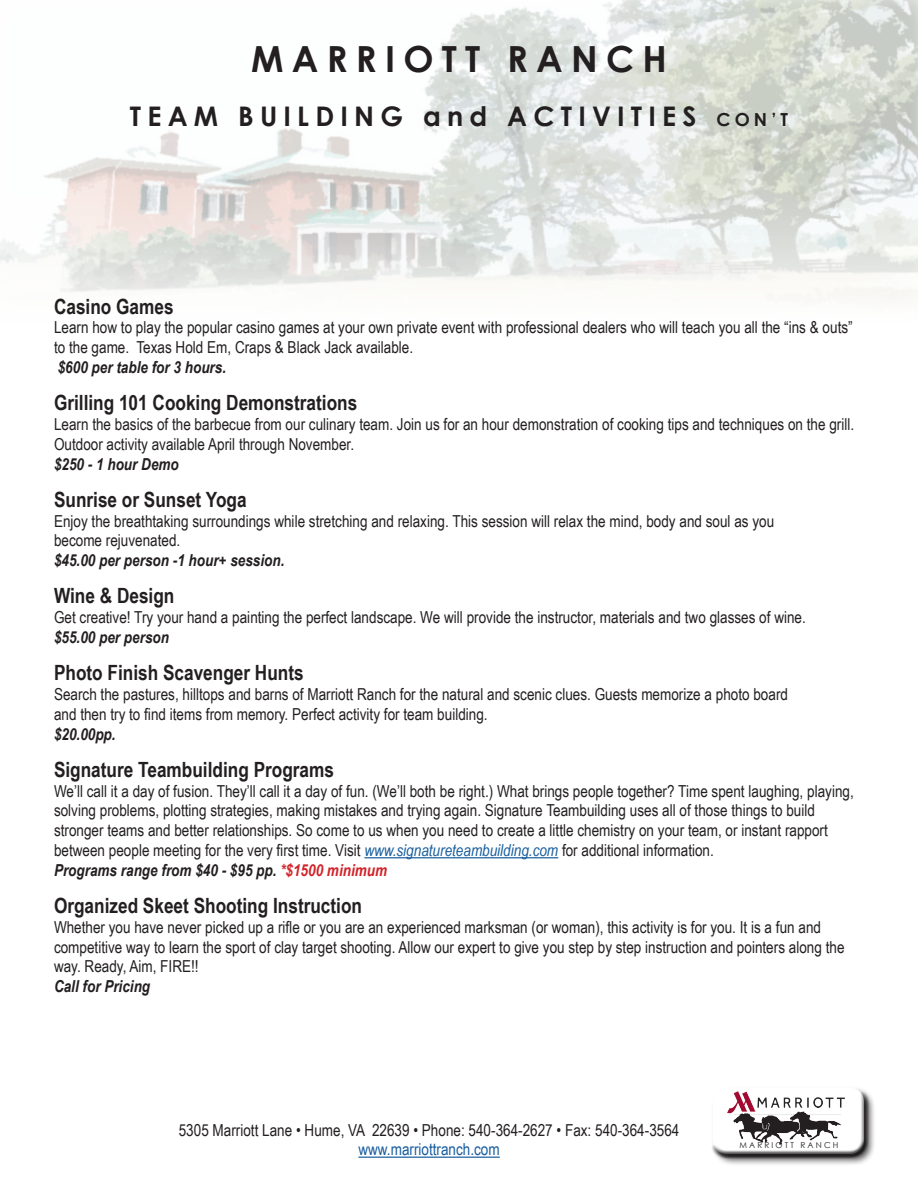
<style>
.page{position:relative;width:918px;height:1188px;background:#fff}
.page>*{position:absolute;margin:0;border:0;box-sizing:border-box;transform-origin:0 0}
.t1{font:700 36px "Century Gothic";letter-spacing:.23em;color:#231f20}
.t2{font:700 27px "Century Gothic";letter-spacing:.23em;color:#231f20}
.t3{font:700 21px "Arial Narrow";color:#231f20}
.t4{font:16.5px/19.8px "Arial Narrow";color:#231f20}
.t5{font:italic 700 16.5px "Arial Narrow";color:#231f20}
.t6{font:16.5px "Arial Narrow";color:#175d9e}
.t7{font:8.25px "Century Gothic";letter-spacing:.26em;color:#231f20}
.s1{font-size:18px}
.s2{font-style:italic;color:#175d9e}
.s3{font-weight:700;font-style:italic}
.s4{font-weight:700;font-style:italic;color:#d1232a}
</style>
<div class="page">
<img style="left:0;top:0;width:918px;height:301px">
<hr style="left:364px;top:857px;width:194px;height:1px;background:#175d9e">
<div style="left:711px;top:1086px;width:165px;height:80px;background:#231f20;opacity:.75"></div>
<div style="left:709px;top:1083px;width:157px;height:66px;background:#fff"></div>
<div style="left:711px;top:1092px;width:158px;height:67px;background:#231f20;opacity:.75"></div>
<hr style="left:358px;top:1157px;width:142px;height:1px;background:#175d9e">
<h1 class="t1" style="left:251px;top:31px;width:417px">MARRIOTT RANCH</h1>
<h2 class="t2" style="left:130px;top:96px;width:660px">TEAM BUILDING and ACTIVITIES <span class="s1">CON’T</span></h2>
<p class="t3" style="left:54px;top:290px;width:121px">Casino Games</p>
<p class="t4" style="left:54px;top:317px;width:800px">Learn how to play the popular casino games at your own private event with professional dealers who will teach you all the “ins &amp; outs” to the game. Texas Hold Em, Craps &amp; Black Jack available.</p>
<p class="t5" style="left:58px;top:355px;width:170px">$600 per table for 3 hours.</p>
<p class="t3" style="left:54px;top:387px;width:305px">Grilling 101 Cooking Demonstrations</p>
<p class="t4" style="left:54px;top:414px;width:802px">Learn the basics of the barbecue from our culinary team. Join us for an hour demonstration of cooking tips and techniques on the grill.<br>Outdoor activity available April through November.</p>
<p class="t5" style="left:54px;top:451px;width:126px">$250 - 1 hour Demo</p>
<p class="t3" style="left:54px;top:484px;width:194px">Sunrise or Sunset Yoga</p>
<p class="t4" style="left:54px;top:510px;width:722px">Enjoy the breathtaking surroundings while stretching and relaxing. This session will relax the mind, body and soul as you become rejuvenated.</p>
<p class="t5" style="left:54px;top:548px;width:232px">$45.00 per person -1 hour+ session.</p>
<p class="t3" style="left:54px;top:580px;width:122px">Wine &amp; Design</p>
<p class="t4" style="left:54px;top:607px;width:753px">Get creative! Try your hand a painting the perfect landscape. We will provide the instructor, materials and two glasses of wine.</p>
<p class="t5" style="left:54px;top:625px;width:117px">$55.00 per person</p>
<p class="t3" style="left:54px;top:657px;width:251px">Photo Finish Scavenger Hunts</p>
<p class="t4" style="left:54px;top:684px;width:736px">Search the pastures, hilltops and barns of Marriott Ranch for the natural and scenic clues. Guests memorize a photo board and then try to find items from memory. Perfect activity for team building.</p>
<p class="t5" style="left:54px;top:721px;width:63px">$20.00pp.</p>
<p class="t3" style="left:54px;top:754px;width:282px">Signature Teambuilding Programs</p>
<p class="t4" style="left:54px;top:780px;width:801px">We’ll call it a day of fusion. They’ll call it a day of fun. (We’ll both be right.) What brings people together? Time spent laughing, playing, solving problems, plotting strategies, making mistakes and trying again. Signature Teambuilding uses all of those things to build stronger teams and better relationships. So come to us when you need to create a little chemistry on your team, or instant rapport between people meeting for the very first time. Visit <span class="s2">www.signatureteambuilding.com</span> for additional information.<br><span class="s3">Programs range from $40 - $95 pp.</span> <span class="s4">*$1500 minimum</span></p>
<p class="t3" style="left:54px;top:890px;width:310px">Organized Skeet Shooting Instruction</p>
<p class="t4" style="left:54px;top:917px;width:792px">Whether you have never picked up a rifle or you are an experienced marksman (or woman), this activity is for you. It is a fun and competitive way to learn the sport of clay target shooting. Allow our expert to give you step by step instruction and pointers along the way. Ready, Aim, FIRE!!</p>
<p class="t5" style="left:54px;top:974px;width:98px">Call for Pricing</p>
<p class="t4" style="left:179px;top:1119px;width:502px">5305 Marriott Lane • Hume, VA 22639 • Phone: 540-364-2627 • Fax: 540-364-3564</p>
<p class="t6" style="left:358px;top:1138px;width:143px">www.marriottranch.com</p>
<p class="t7" style="left:740px;top:1139px;width:100px">MARRIOTT RANCH</p>
</div>
